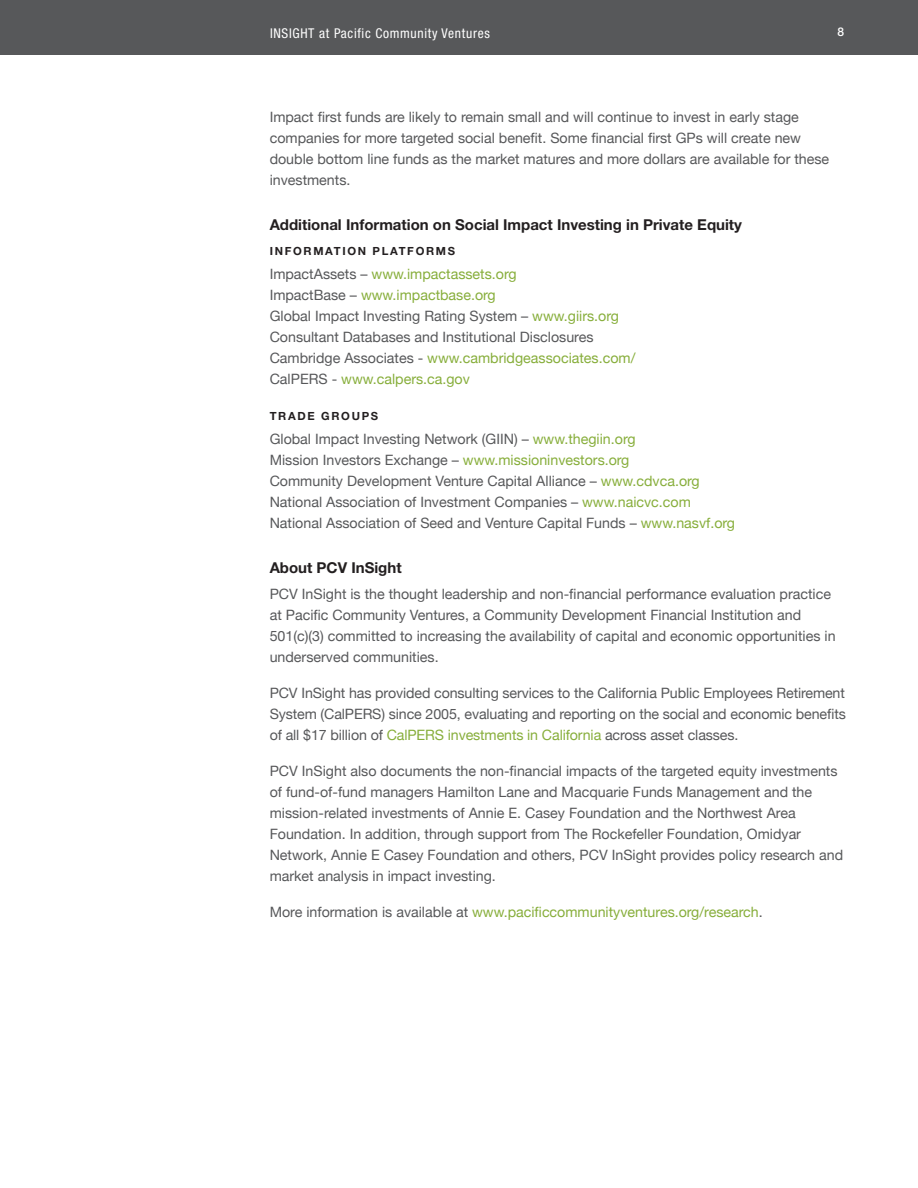
<style>
.page{position:relative;width:918px;height:1188px;background:#fff}
.page>*{position:absolute;margin:0;border:0;box-sizing:border-box;transform-origin:0 0}
.Subheads{font:700 15px "Helvetica Neue";color:#231f20}
.t1{font:14.25px/21px "Helvetica Neue";color:#57585a}
.t2{font:14.25px "Helvetica Neue";color:#87ae3b}
.t3{font:condensed 13.5px "Helvetica Neue";letter-spacing:.05em;color:#fff}
.t4{font:500 12px "Helvetica Neue";color:#fff}
.Level_3_subhead{font:700 11.25px "Helvetica Neue";letter-spacing:.15em;color:#231f20}
.s1{color:#87ae3b}
.s2{color:#57585a}
</style>
<div class="page">
<div style="left:0;top:0;width:918px;height:55px;background:#57585a"></div>
<p class="t3" style="left:270px;top:25px;width:221px">INSIGHT at Pacific Community Ventures</p>
<p class="t4" style="left:838px;top:25px;width:8px">8</p>
<p class="t1" style="left:270px;top:106px;width:561px">Impact first funds are likely to remain small and will continue to invest in early stage companies for more targeted social benefit. Some financial first GPs will create new double bottom line funds as the market matures and more dollars are available for these investments.</p>
<p class="Subheads" style="left:270px;top:215px;width:474px">Additional Information on Social Impact Investing in Private Equity</p>
<p class="Level_3_subhead" style="left:270px;top:244px;width:187px">INFORMATION PLATFORMS</p>
<p class="t1" style="left:270px;top:263px;width:367px">ImpactAssets – <span class="s1">www.impactassets.org<br></span>ImpactBase – <span class="s1">www.impactbase.org<br></span>Global Impact Investing Rating System – <span class="s1">www.giirs.org </span>Consultant Databases and Institutional Disclosures Cambridge Associates - <span class="s1">www.cambridgeassociates.com/ </span>CalPERS - <span class="s1">www.calpers.ca.gov</span></p>
<p class="Level_3_subhead" style="left:270px;top:409px;width:110px">TRADE GROUPS</p>
<p class="t1" style="left:270px;top:428px;width:467px">Global Impact Investing Network (GIIN) – <span class="s1">www.thegiin.org<br></span>Mission Investors Exchange – <span class="s1">www.missioninvestors.org<br></span>Community Development Venture Capital Alliance – <span class="s1">www.cdvca.org </span>National Association of Investment Companies – <span class="s1">www.naicvc.com </span>National Association of Seed and Venture Capital Funds – <span class="s1">www.nasvf.org</span></p>
<p class="Subheads" style="left:270px;top:558px;width:133px">About PCV InSight</p>
<p class="t1" style="left:270px;top:583px;width:567px">PCV InSight is the thought leadership and non-financial performance evaluation practice at Pacific Community Ventures, a Community Development Financial Institution and 501(c)(3) committed to increasing the availability of capital and economic opportunities in underserved communities.</p>
<p class="t1" style="left:270px;top:682px;width:578px;text-align:justify">PCV InSight has provided consulting services to the California Public Employees Retirement System (CalPERS) since 2005, evaluating and reporting on the social and economic benefits of all $17 billion of <span class="s1">CalPERS investments in California</span> across asset classes.</p>
<p class="t1" style="left:270px;top:760px;width:575px">PCV InSight also documents the non-financial impacts of the targeted equity investments of fund-of-fund managers Hamilton Lane and Macquarie Funds Management and the mission-related investments of Annie E. Casey Foundation and the Northwest Area Foundation. In addition, through support from The Rockefeller Foundation, Omidyar Network, Annie E Casey Foundation and others, PCV InSight provides policy research and market analysis in impact investing.</p>
<p class="t2" style="left:270px;top:903px;width:495px"><span class="s2">More information is available at</span> www.pacificcommunityventures.org/research<span class="s2">.</span></p>
</div>
